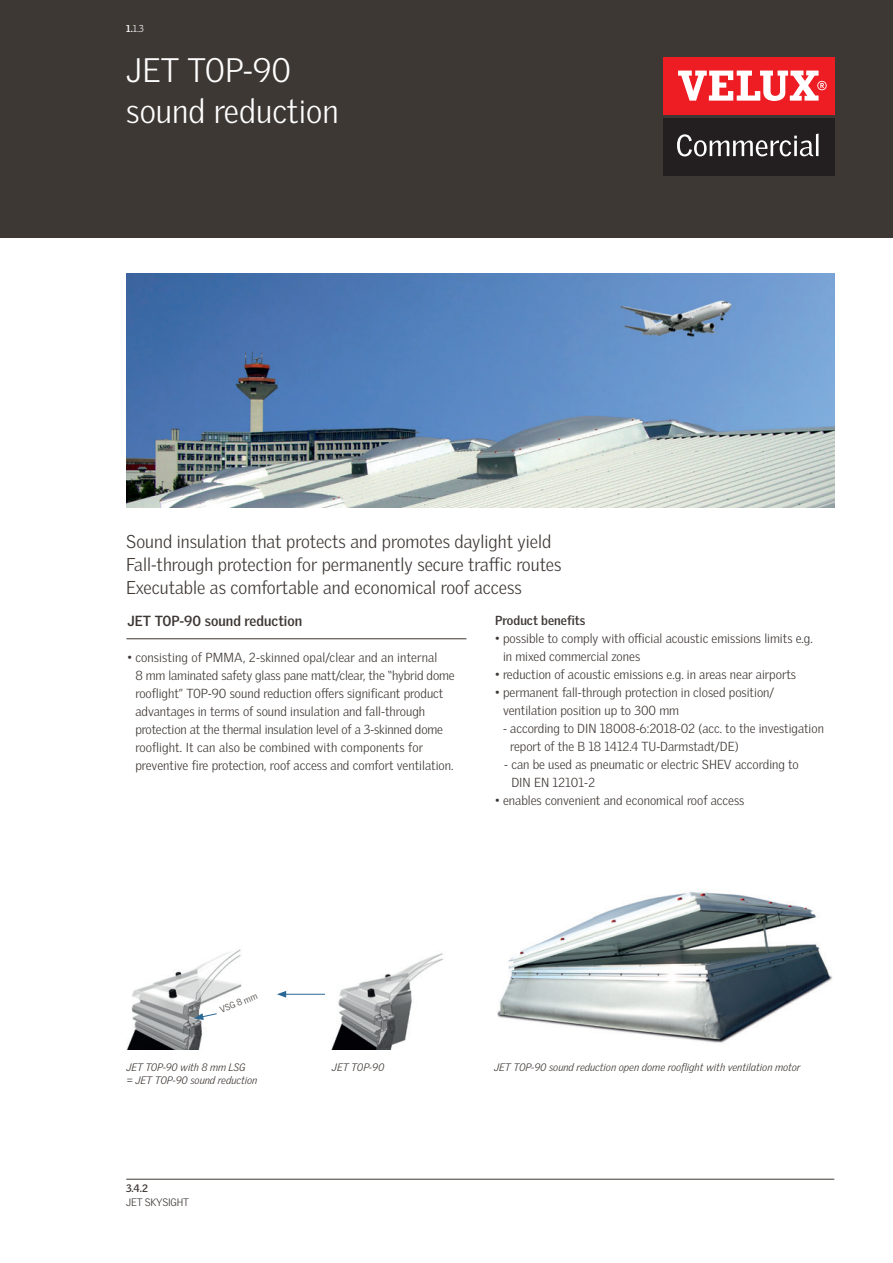
<style>
.page{position:relative;width:893px;height:1263px;background:#fff}
.page>*{position:absolute;margin:0;border:0;box-sizing:border-box;transform-origin:0 0}
.t1{font:300 33px/40.5px "Velux Gothic";color:#fff}
.t2{font:300 18px/23.2px "Velux Gothic";color:#3e3835}
.t3{font:700 14.25px "Velux Gothic";color:#3e3835}
.t4{font:300 12.75px/18px "Velux Gothic";color:#3e3835}
.t5{font:700 12.75px "Velux Gothic";color:#3e3835}
.t6{font:italic 300 10.5px "Velux Gothic";color:#3e3835}
.t7{font:300 10.5px "Velux Gothic";letter-spacing:-.02em;color:#3e3835}
.t8{font:700 10.5px "Velux Gothic";color:#3e3835}
.t9{font:300 9.75px "Velux Gothic";color:#fff}
.t10{font:300 9px "Velux Gothic";color:#3e3835}
.s1{font-weight:700}
</style>
<div class="page">
<img style="left:126px;top:273px;width:708px;height:234px">
<hr style="left:126px;top:638px;width:340px;height:1px;background:#3e3835">
<div style="left:0;top:0;width:893px;height:237px;background:#3e3835"></div>
<div style="left:663px;top:57px;width:171px;height:57px;background:#ee1d23"></div>
<svg style="left:678px;top:71px;width:149px;height:30px"></svg>
<div style="left:663px;top:118px;width:171px;height:57px;background:#231f20"></div>
<svg style="left:677px;top:134px;width:141px;height:22px"></svg>
<hr style="left:284px;top:994px;width:74px;height:1px;background:#296895">
<svg style="left:277px;top:991px;width:9px;height:7px"></svg>
<img style="left:127px;top:949px;width:115px;height:100px">
<img style="left:325px;top:953px;width:119px;height:96px">
<svg style="left:194px;top:1013px;width:23px;height:7px"></svg>
<img style="left:498px;top:892px;width:334px;height:151px">
<hr style="left:126px;top:1179px;width:708px;height:1px;background:#3e3835">
<p class="t9" style="left:126px;top:23px;width:19px"><span class="s1">1.</span>1.3</p>
<h1 class="t1" style="left:126px;top:50px;width:214px">JET TOP-90 sound reduction</h1>
<h2 class="t2" style="left:126px;top:529px;width:437px">Sound insulation that protects and promotes daylight yield<br>Fall-through protection for permanently secure traffic routes<br>Executable as comfortable and economical roof access</h2>
<p class="t3" style="left:128px;top:612px;width:176px">JET TOP-90 sound reduction</p>
<p class="t4" style="left:135px;top:648px;width:321px;text-indent:-8px">• consisting of PMMA, 2-skinned opal/clear and an internal<br>8 mm laminated safety glass pane matt/clear, the “hybrid dome rooflight” TOP-90 sound reduction offers significant product advantages in terms of sound insulation and fall-through protection at the thermal insulation level of a 3-skinned dome rooflight. It can also be combined with components for preventive fire protection, roof access and comfort ventilation.</p>
<p class="t5" style="left:495px;top:613px;width:92px">Product benefits</p>
<p class="t4" style="left:503px;top:629px;width:311px;text-indent:-8px">• possible to comply with official acoustic emissions limits e.g. in mixed commercial zones</p>
<p class="t4" style="left:495px;top:665px;width:302px">• reduction of acoustic emissions e.g. in areas near airports</p>
<p class="t4" style="left:503px;top:683px;width:273px;text-indent:-8px">• permanent fall-through protection in closed position/ ventilation position up to 300 mm</p>
<p class="t4" style="left:510px;top:719px;width:315px;text-indent:-7px">- according to DIN 18008-6:2018-02 (acc. to the investigation report of the B 18 1412.4 TU-Darmstadt/DE)</p>
<p class="t4" style="left:511px;top:755px;width:289px;text-indent:-7px">- can be used as pneumatic or electric SHEV according to<br>DIN EN 12101-2</p>
<p class="t4" style="left:495px;top:791px;width:251px">• enables convenient and economical roof access</p>
<p class="t10" style="left:218px;top:1005px;width:41px;rotate:-22deg">VSG 8 mm</p>
<p class="t6" style="left:126px;top:1061px;width:121px">JET TOP-90 with 8 mm LSG</p>
<p class="t6" style="left:332px;top:1061px;width:54px">JET TOP-90</p>
<p class="t6" style="left:126px;top:1074px;width:132px">= JET TOP-90 sound reduction</p>
<p class="t8" style="left:126px;top:1182px;width:23px">3.4.2</p>
<p class="t7" style="left:126px;top:1195px;width:64px">JET SKYSIGHT</p>
<p class="t6" style="left:494px;top:1061px;width:308px">JET TOP-90 sound reduction open dome rooflight with ventilation motor</p>
</div>
